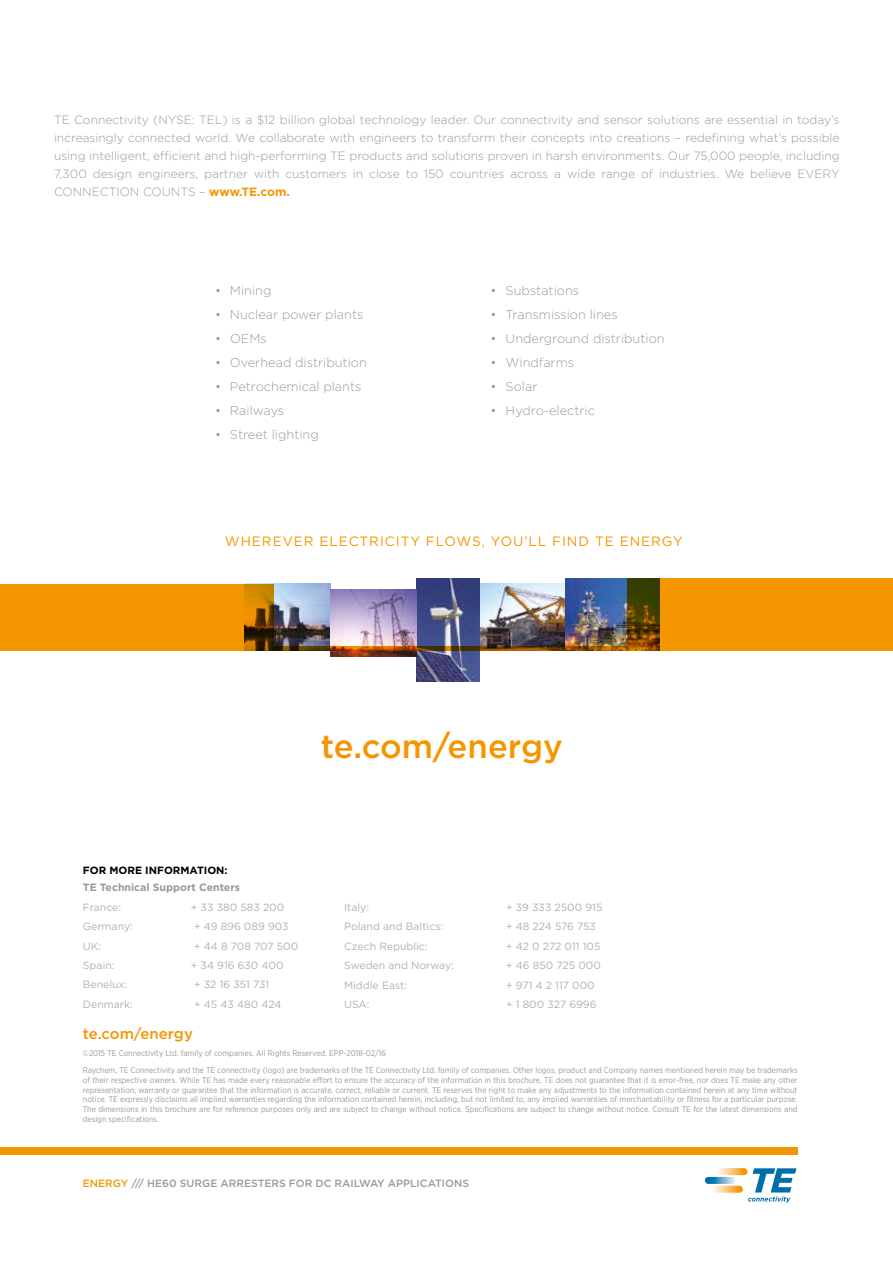
<style>
.page{position:relative;width:893px;height:1263px;background:#fff}
.page>*{position:absolute;margin:0;border:0;box-sizing:border-box;transform-origin:0 0}
.t1{font:500 33px "Gotham";color:#f49600}
.t2{font:500 15px "Gotham";color:#f49600}
.t3{font:13.5px "Gotham";letter-spacing:.07em;color:#f49600}
.t4{font:300 12.75px "Gotham";color:#9b9a9a}
.t5{font:300 12px/18px "Gotham";color:#9b9a9a;text-align:justify}
.t6{font:10.5px "Gotham";color:#b1b0b0}
.t7{font:500 10.5px "Gotham";color:#9b9a9a}
.t8{font:700 10.5px "Gotham";color:#9b9a9a}
.t9{font:700 10.5px "Gotham";color:#000}
.t10{font:10.5px "Gotham";letter-spacing:-.02em;color:#b1b0b0}
.t11{font:8.25px/9.9px "Gotham Narrow";color:#9b9a9a}
.s1{font-weight:700;color:#f49600}
.s2{color:#f49600}
</style>
<div class="page">
<img style="left:479px;top:584px;width:86px;height:62px">
<img style="left:416px;top:578px;width:63px;height:103px">
<img style="left:274px;top:584px;width:56px;height:62px">
<img style="left:565px;top:578px;width:63px;height:68px">
<img style="left:330px;top:589px;width:86px;height:67px">
<div style="left:0;top:584px;width:274px;height:62px;background:#f49600"></div>
<div style="left:628px;top:578px;width:265px;height:68px;background:#f49600"></div>
<svg style="left:0;top:646px;width:893px;height:5px;background:#c07100"></svg>
<div style="left:0;top:1147px;width:797px;height:8px;background:#f49600"></div>
<svg style="left:717px;top:1168px;width:30px;height:7px"></svg>
<svg style="left:712px;top:1186px;width:31px;height:7px"></svg>
<svg style="left:705px;top:1177px;width:31px;height:7px"></svg>
<svg style="left:748px;top:1168px;width:48px;height:34px"></svg>
<p class="t5" style="left:54px;top:110px;width:787px">TE Connectivity (NYSE: TEL) is a $12 billion global technology leader. Our connectivity and sensor solutions are essential in today’s increasingly connected world. We collaborate with engineers to transform their concepts into creations – redefining what’s possible using intelligent, efficient and high-performing TE products and solutions proven in harsh environments. Our 75,000 people, including 7,300 design engineers, partner with customers in close to 150 countries across a wide range of industries. We believe EVERY CONNECTION COUNTS – <span class="s1">www.TE.com.</span></p>
<h3 class="t4" style="left:215px;top:282px;width:58px">• Mining</h3>
<h3 class="t4" style="left:215px;top:306px;width:150px">• Nuclear power plants</h3>
<h3 class="t4" style="left:215px;top:330px;width:53px">• OEMs</h3>
<h3 class="t4" style="left:215px;top:354px;width:153px">• Overhead distribution</h3>
<h3 class="t4" style="left:215px;top:378px;width:148px">• Petrochemical plants</h3>
<h3 class="t4" style="left:215px;top:402px;width:71px">• Railways</h3>
<h3 class="t4" style="left:215px;top:426px;width:105px">• Street lighting</h3>
<h3 class="t4" style="left:491px;top:282px;width:90px">• Substations</h3>
<h3 class="t4" style="left:491px;top:306px;width:129px">• Transmission lines</h3>
<h3 class="t4" style="left:491px;top:330px;width:176px">• Underground distribution</h3>
<h3 class="t4" style="left:491px;top:354px;width:85px">• Windfarms</h3>
<h3 class="t4" style="left:491px;top:378px;width:48px">• Solar</h3>
<h3 class="t4" style="left:491px;top:402px;width:106px">• Hydro-electric</h3>
<h3 class="t3" style="left:225px;top:532px;width:459px">WHEREVER ELECTRICITY FLOWS, YOU’LL FIND TE ENERGY</h3>
<h1 class="t1" style="left:321px;top:725px;width:244px">te.com/energy</h1>
<p class="t9" style="left:83px;top:863px;width:146px">FOR MORE INFORMATION:</p>
<p class="t8" style="left:83px;top:880px;width:159px">TE Technical Support Centers</p>
<p class="t6" style="left:83px;top:901px;width:40px">France:</p>
<p class="t6" style="left:191px;top:901px;width:95px">+ 33 380 583 200</p>
<p class="t6" style="left:83px;top:920px;width:51px">Germany:</p>
<p class="t6" style="left:194px;top:920px;width:96px">+ 49 896 089 903</p>
<p class="t6" style="left:83px;top:939px;width:20px">UK:</p>
<p class="t6" style="left:194px;top:939px;width:106px">+ 44 8 708 707 500</p>
<p class="t6" style="left:83px;top:959px;width:33px">Spain:</p>
<p class="t6" style="left:191px;top:959px;width:94px">+ 34 916 630 400</p>
<p class="t6" style="left:83px;top:978px;width:46px">Benelux:</p>
<p class="t6" style="left:194px;top:978px;width:77px">+ 32 16 351 731</p>
<p class="t6" style="left:83px;top:997px;width:51px">Denmark:</p>
<p class="t6" style="left:194px;top:997px;width:89px">+ 45 43 480 424</p>
<p class="t6" style="left:344px;top:901px;width:27px">Italy:</p>
<p class="t6" style="left:506px;top:901px;width:98px">+ 39 333 2500 915</p>
<p class="t6" style="left:344px;top:920px;width:101px">Poland and Baltics:</p>
<p class="t10" style="left:506px;top:920px;width:91px">+ 48 224 576 753</p>
<p class="t6" style="left:344px;top:939px;width:85px">Czech Republic:</p>
<p class="t6" style="left:506px;top:939px;width:96px">+ 42 0 272 011 105</p>
<p class="t6" style="left:344px;top:959px;width:111px">Sweden and Norway:</p>
<p class="t6" style="left:506px;top:959px;width:96px">+ 46 850 725 000</p>
<p class="t6" style="left:344px;top:978px;width:65px">Middle East:</p>
<p class="t6" style="left:506px;top:978px;width:90px">+ 971 4 2 117 000</p>
<p class="t6" style="left:344px;top:997px;width:27px">USA:</p>
<p class="t6" style="left:506px;top:997px;width:92px">+ 1 800 327 6996</p>
<h2 class="t2" style="left:83px;top:1024px;width:112px">te.com/energy</h2>
<p class="t11" style="left:83px;top:1045px;width:716px;line-height:16.6px">©2015 TE Connectivity Ltd. family of companies. All Rights Reserved. EPP-2018-02/16<br>Raychem, TE Connectivity and the TE connectivity (logo) are trademarks of the TE Connectivity Ltd. family of companies. Other logos, product and Company names mentioned herein may be trademarks</p>
<p class="t11" style="left:83px;top:1074px;width:716px;text-align:justify">of their respective owners. While TE has made every reasonable effort to ensure the accuracy of the information in this brochure, TE does not guarantee that it is error-free, nor does TE make any other representation, warranty or guarantee that the information is accurate, correct, reliable or current. TE reserves the right to make any adjustments to the information contained herein at any time without notice. TE expressly disclaims all implied warranties regarding the information contained herein, including, but not limited to, any implied warranties of merchantability or fitness for a particular purpose.<br>The dimensions in this brochure are for reference purposes only and are subject to change without notice. Specifications are subject to change without notice. Consult TE for the latest dimensions and design specifications.</p>
<p class="t7" style="left:83px;top:1176px;width:388px"><span class="s2">ENERGY</span> /// HE60 SURGE ARRESTERS FOR DC RAILWAY APPLICATIONS</p>
</div>
